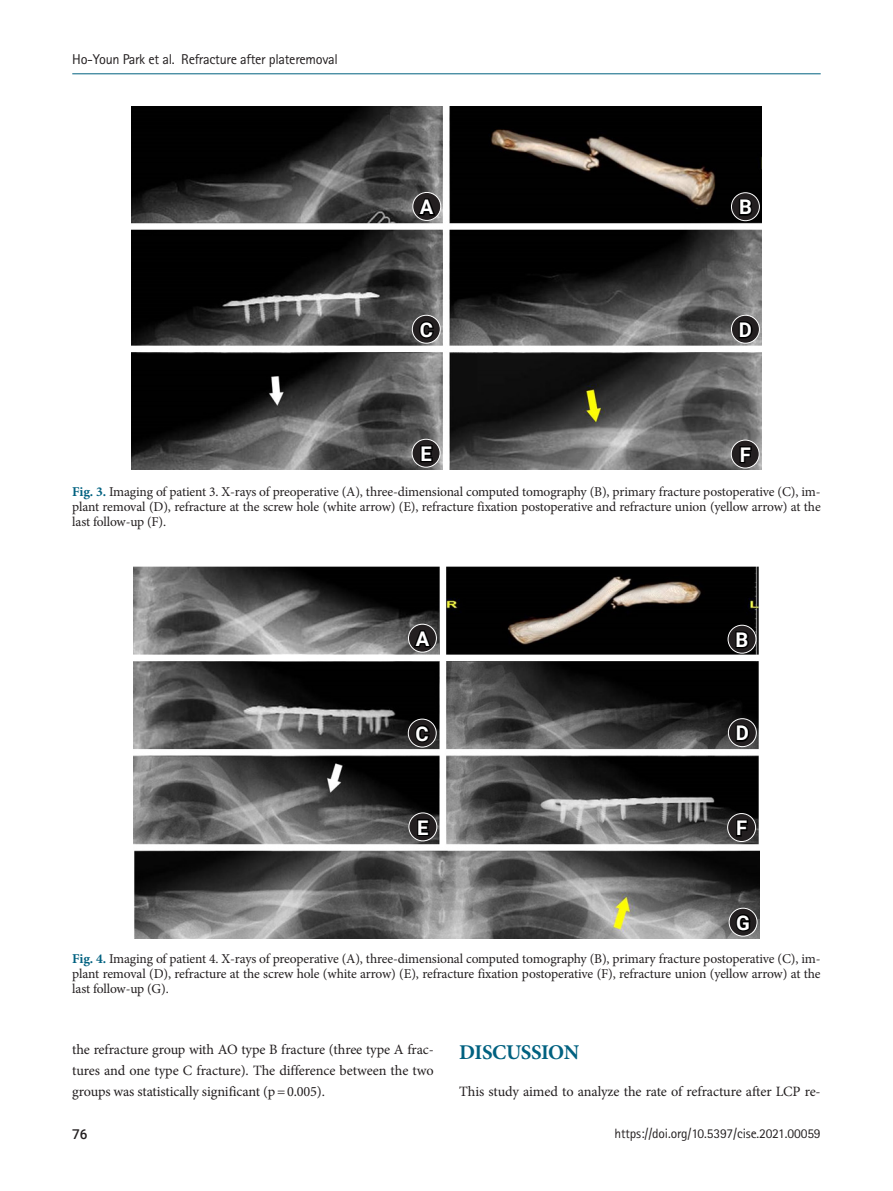
<style>
.page{position:relative;width:893px;height:1191px;background:#fff}
.page>*{position:absolute;margin:0;border:0;box-sizing:border-box;transform-origin:0 0}
.body-title{font:700 21px "Minion Pro";letter-spacing:-.02em;color:#006180}
.t1{font:700 20.25px "Roboto";color:#fff}
.body{font:14.25px/21.3px "Minion Pro";letter-spacing:-.01em;color:#231f20;text-align:justify}
.t2{font:14.25px "Rotis Sans Serif Std";letter-spacing:-.02em;color:#231f20}
.fig-caption{font:13.5px/15px "Minion Pro";letter-spacing:-.015em;color:#231f20;text-align:justify}
.t3{font:13.5px "Rotis Sans Serif Std";letter-spacing:-.01em;color:#231f20}
.t4{font:500 13.5px "Roboto";color:#231f20}
.s1{font-weight:700;color:#006180}
</style>
<div class="page">
<img style="left:131px;top:106px;width:631px;height:364px">
<svg style="left:731px;top:193px;width:28px;height:28px"></svg>
<div style="left:731px;top:192px;width:29px;height:29px;border:1px solid #fff;border-radius:50%"></div>
<svg style="left:737px;top:197px;width:17px;height:20px"></svg>
<svg style="left:413px;top:192px;width:28px;height:28px"></svg>
<div style="left:412px;top:192px;width:29px;height:29px;border:1px solid #fff;border-radius:50%"></div>
<svg style="left:416px;top:197px;width:21px;height:21px"></svg>
<svg style="left:731px;top:315px;width:28px;height:28px"></svg>
<div style="left:731px;top:315px;width:29px;height:29px;border:1px solid #fff;border-radius:50%"></div>
<svg style="left:737px;top:319px;width:18px;height:21px"></svg>
<svg style="left:412px;top:315px;width:28px;height:28px"></svg>
<div style="left:412px;top:315px;width:29px;height:29px;border:1px solid #fff;border-radius:50%"></div>
<svg style="left:417px;top:319px;width:18px;height:21px"></svg>
<div style="left:731px;top:440px;width:28px;height:28px;background:#231f20;border-radius:50%"></div>
<div style="left:731px;top:439px;width:29px;height:29px;border:1px solid #fff;border-radius:50%"></div>
<svg style="left:739px;top:446px;width:13px;height:17px"></svg>
<div style="left:412px;top:439px;width:28px;height:28px;background:#231f20;border-radius:50%"></div>
<div style="left:412px;top:439px;width:29px;height:29px;border:1px solid #fff;border-radius:50%"></div>
<svg style="left:420px;top:445px;width:13px;height:18px"></svg>
<img style="left:133px;top:567px;width:626px;height:371px">
<svg style="left:728px;top:625px;width:28px;height:28px"></svg>
<div style="left:728px;top:625px;width:28px;height:28px;border:1px solid #fff;border-radius:50%"></div>
<svg style="left:734px;top:629px;width:17px;height:21px"></svg>
<svg style="left:408px;top:624px;width:28px;height:28px"></svg>
<div style="left:408px;top:623px;width:29px;height:29px;border:1px solid #fff;border-radius:50%"></div>
<svg style="left:412px;top:629px;width:21px;height:20px"></svg>
<svg style="left:728px;top:718px;width:28px;height:28px"></svg>
<div style="left:728px;top:718px;width:29px;height:29px;border:1px solid #fff;border-radius:50%"></div>
<svg style="left:734px;top:722px;width:17px;height:21px"></svg>
<svg style="left:408px;top:719px;width:28px;height:28px"></svg>
<div style="left:408px;top:718px;width:29px;height:29px;border:1px solid #fff;border-radius:50%"></div>
<svg style="left:413px;top:723px;width:18px;height:21px"></svg>
<div style="left:728px;top:813px;width:28px;height:28px;background:#231f20;border-radius:50%"></div>
<div style="left:727px;top:813px;width:29px;height:29px;border:1px solid #fff;border-radius:50%"></div>
<svg style="left:736px;top:819px;width:12px;height:18px"></svg>
<div style="left:409px;top:813px;width:28px;height:28px;background:#231f20;border-radius:50%"></div>
<div style="left:408px;top:812px;width:29px;height:29px;border:1px solid #fff;border-radius:50%"></div>
<svg style="left:417px;top:819px;width:13px;height:17px"></svg>
<svg style="left:729px;top:908px;width:28px;height:28px"></svg>
<div style="left:729px;top:907px;width:28px;height:29px;border:1px solid #fff;border-radius:50%"></div>
<svg style="left:734px;top:912px;width:18px;height:21px"></svg>
<hr style="left:72px;top:73px;width:749px;height:1px;background:#006180">
<p class="t2" style="left:72px;top:51px;width:267px">Ho-Youn Park et al. Refracture after plateremoval</p>
<p class="t1" style="left:420px;top:193px;width:15px">A</p>
<p class="t1" style="left:739px;top:193px;width:14px">B</p>
<p class="t1" style="left:420px;top:315px;width:15px">C</p>
<p class="t1" style="left:739px;top:315px;width:15px">D</p>
<p class="t1" style="left:420px;top:439px;width:13px">E</p>
<p class="t1" style="left:740px;top:440px;width:13px">F</p>
<p class="fig-caption" style="left:72px;top:484px;width:750px"><span class="s1">Fig. 3.</span> Imaging of patient 3. X-rays of preoperative (A), three-dimensional computed tomography (B), primary fracture postoperative (C), im&shy;plant removal (D), refracture at the screw hole (white arrow) (E), refracture fixation postoperative and refracture union (yellow arrow) at the last follow-up (F).</p>
<p class="t1" style="left:416px;top:624px;width:15px">A</p>
<p class="t1" style="left:736px;top:625px;width:14px">B</p>
<p class="t1" style="left:416px;top:719px;width:15px">C</p>
<p class="t1" style="left:736px;top:719px;width:15px">D</p>
<p class="t1" style="left:417px;top:813px;width:13px">E</p>
<p class="t1" style="left:736px;top:814px;width:13px">F</p>
<p class="t1" style="left:736px;top:908px;width:15px">G</p>
<p class="fig-caption" style="left:72px;top:951px;width:750px"><span class="s1">Fig. 4.</span> Imaging of patient 4. X-rays of preoperative (A), three-dimensional computed tomography (B), primary fracture postoperative (C), im&shy;plant removal (D), refracture at the screw hole (white arrow) (E), refracture fixation postoperative (F), refracture union (yellow arrow) at the last follow-up (G).</p>
<p class="body" style="left:72px;top:1038px;width:363px">the refracture group with AO type B fracture (three type A frac&shy;tures and one type C fracture). The difference between the two groups was statistically significant (p = 0.005).</p>
<p class="body-title" style="left:459px;top:1038px;width:121px">DISCUSSION</p>
<p class="body" style="left:459px;top:1081px;width:363px">This study aimed to analyze the rate of refracture after LCP re-</p>
<p class="t4" style="left:72px;top:1124px;width:17px">76</p>
<p class="t3" style="left:615px;top:1125px;width:208px">https://doi.org/10.5397/cise.2021.00059</p>
</div>
